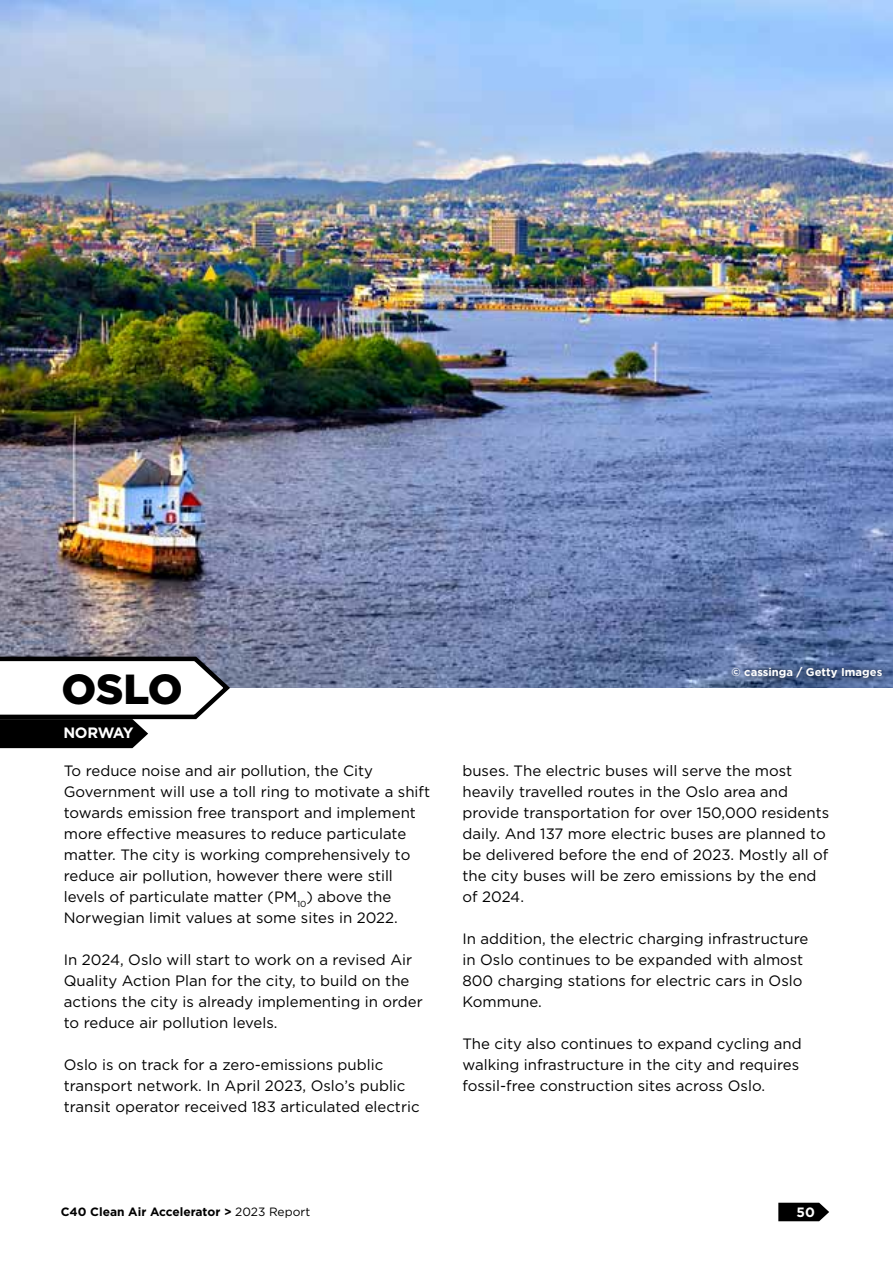
<style>
.page{position:relative;width:893px;height:1263px;background:#fff}
.page>*{position:absolute;margin:0;border:0;box-sizing:border-box;transform-origin:0 0}
.t1{font:900 42px "Gotham";color:#000}
.t2{font:15px/21px "Gotham";color:#000}
.t3{font:700 15px "Gotham";letter-spacing:-.035em;color:#fff}
.t4{font:700 13.5px "Gotham";color:#fff}
.t5{font:700 12px "Gotham";color:#000}
.t6{font:700 11.25px "Gotham";color:#fff}
.s1{font-weight:400}
</style>
<div class="page">
<img style="left:0;top:0;width:893px;height:688px">
<div style="left:724px;top:660px;width:165px;height:26px;background:#000;opacity:.75"></div>
<svg style="left:0;top:654px;width:233px;height:94px"></svg>
<svg style="left:778px;top:1203px;width:51px;height:18px"></svg>
<h1 class="t1" style="left:61px;top:660px;width:123px">OSLO</h1>
<p class="t3" style="left:63px;top:724px;width:72px">NORWAY</p>
<p class="t2" style="left:64px;top:760px;width:368px">To reduce noise and air pollution, the City Government will use a toll ring to motivate a shift towards emission free transport and implement more effective measures to reduce particulate matter. The city is working comprehensively to reduce air pollution, however there were still levels of particulate matter (PM<sub>10</sub>) above the Norwegian limit values at some sites in 2022.</p>
<p class="t2" style="left:64px;top:949px;width:361px">In 2024, Oslo will start to work on a revised Air Quality Action Plan for the city, to build on the actions the city is already implementing in order to reduce air pollution levels.</p>
<p class="t2" style="left:64px;top:1054px;width:357px">Oslo is on track for a zero-emissions public transport network. In April 2023, Oslo’s public transit operator received 183 articulated electric</p>
<p class="t6" style="left:731px;top:666px;width:152px">© cassinga / Getty Images</p>
<p class="t2" style="left:462px;top:760px;width:368px">buses. The electric buses will serve the most heavily travelled routes in the Oslo area and provide transportation for over 150,000 residents daily. And 137 more electric buses are planned to be delivered before the end of 2023. Mostly all of the city buses will be zero emissions by the end of 2024.</p>
<p class="t2" style="left:462px;top:928px;width:347px">In addition, the electric charging infrastructure in Oslo continues to be expanded with almost 800 charging stations for electric cars in Oslo Kommune.</p>
<p class="t2" style="left:462px;top:1033px;width:341px">The city also continues to expand cycling and walking infrastructure in the city and requires fossil-free construction sites across Oslo.</p>
<p class="t5" style="left:61px;top:1205px;width:251px">C40 Clean Air Accelerator &gt; <span class="s1">2023 Report</span></p>
<p class="t4" style="left:796px;top:1204px;width:20px">50</p>
</div>
